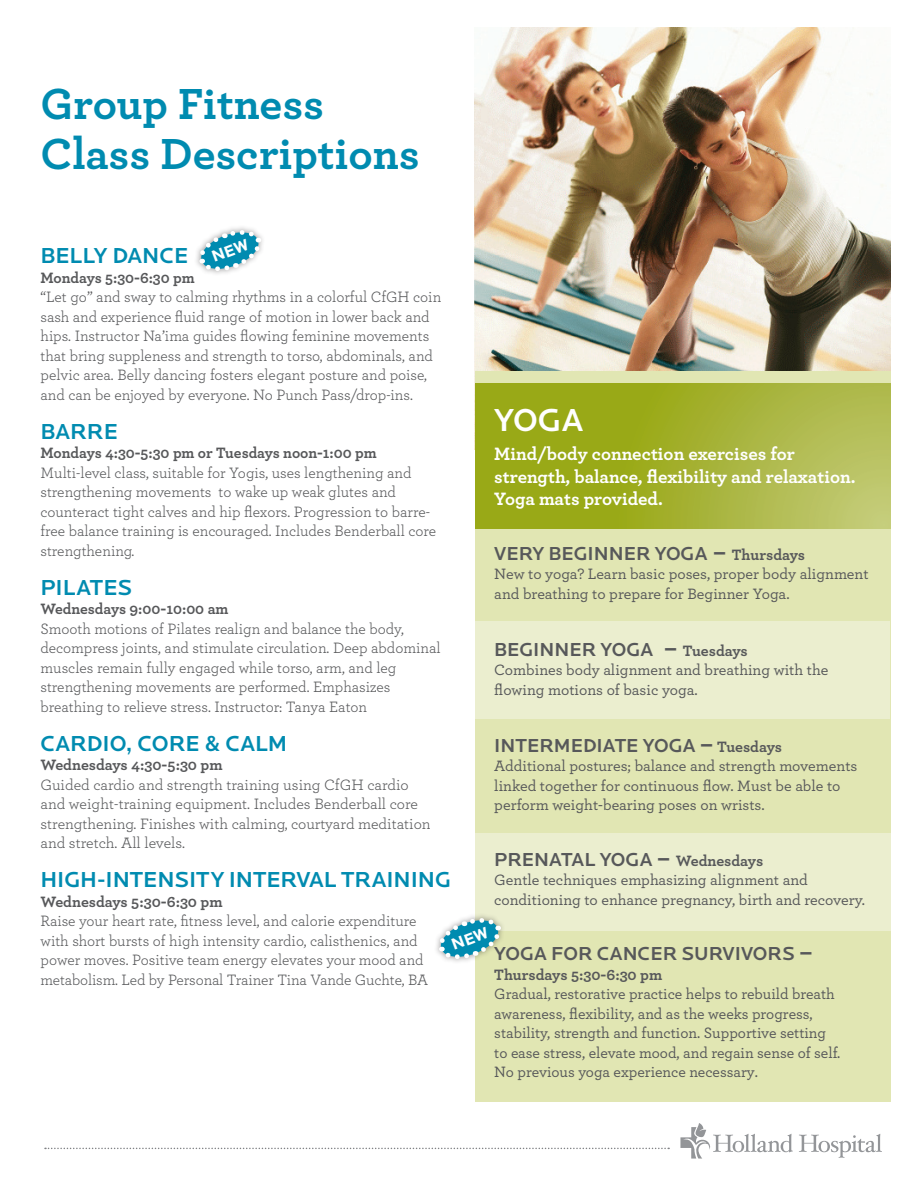
<style>
.page{position:relative;width:918px;height:1188px;background:#fff}
.page>*{position:absolute;margin:0;border:0;box-sizing:border-box;transform-origin:0 0}
.HH_Flyer_Program_Mai{font:700 45.6px/50.8px "Archer";color:#008bb0}
.HH_Flyer_GreenSubhea{font:500 33px "Locator";color:#fff}
.HH_Flyer_Descriptors{font:500 22.5px "Locator";letter-spacing:-.005em;color:#008bb0}
.all_cap_class{font:500 22.5px "Locator";color:#008bb0}
.HH_Flyer_Descriptors-2{font:500 19.5px "Locator";color:#57585a}
.HH_Flyer_Green_Subhe{font:700 18.75px/22.5px "Archer";color:#fff}
.HH_Flyer_Descriptors-3{font:15.75px/19.5px "Archer";color:#57585a}
.HH_Flyer_Descriptors-4{font:500 15.75px/19.5px "Archer";color:#57585a}
.description{font:15.75px/19.5px "Archer";color:#57585a}
.s1{font-weight:700}
.s2{font-size:24px}
.s3{font-family:"Archer";font-weight:700;font-size:15.75px}
</style>
<div class="page">
<img style="left:475px;top:27px;width:416px;height:344px">
<svg style="left:680px;top:1123px;width:113px;height:36px"></svg>
<svg style="left:799px;top:1134px;width:83px;height:24px"></svg>
<div style="left:475px;top:371px;width:416px;height:730px;background:#e1e6b3"></div>
<svg style="left:475px;top:384px;width:416px;height:145px;background:#a4b233"></svg>
<div style="left:475px;top:621px;width:415px;height:98px;background:#ebeecf"></div>
<div style="left:475px;top:834px;width:416px;height:97px;background:#ebeecf"></div>
<svg style="left:45px;top:1148px;width:624px;height:1px"></svg>
<div style="left:433px;top:912px;width:72px;height:53px;background:#231f20;opacity:.45"></div>
<div style="left:193px;top:224px;width:73px;height:53px;background:#231f20;opacity:.45"></div>
<svg style="left:436px;top:918px;width:67px;height:41px"></svg>
<svg style="left:196px;top:230px;width:68px;height:41px"></svg>
<p class="HH_Flyer_Program_Mai" style="left:40px;top:75px;width:381px">Group Fitness<br>Class Descriptions</p>
<p class="all_cap_class" style="left:40px;top:243px;width:149px">BELLY DANCE</p>
<p class="HH_Flyer_Descriptors-3" style="left:40px;top:267px;width:402px"><span class="s1">Mondays 5:30-6:30 pm<br></span>“Let go” and sway to calming rhythms in a colorful CfGH coin sash and experience fluid range of motion in lower back and hips. Instructor Na’ima guides flowing feminine movements that bring suppleness and strength to torso, abdominals, and pelvic area. Belly dancing fosters elegant posture and poise, and can be enjoyed by everyone. No Punch Pass/drop-ins.</p>
<p class="all_cap_class" style="left:40px;top:419px;width:79px">BARRE</p>
<p class="HH_Flyer_Descriptors-3" style="left:40px;top:442px;width:397px"><span class="s1">Mondays 4:30-5:30 pm or Tuesdays noon-1:00 pm </span>Multi-level class, suitable for Yogis, uses lengthening and strengthening movements to wake up weak glutes and counteract tight calves and hip flexors. Progression to barre&shy;free balance training is encouraged. Includes Benderball core strengthening.</p>
<p class="all_cap_class" style="left:40px;top:575px;width:93px">PILATES</p>
<p class="description" style="left:40px;top:598px;width:402px"><span class="s1">Wednesdays 9:00-10:00 am<br></span>Smooth motions of Pilates realign and balance the body, decompress joints, and stimulate circulation. Deep abdominal muscles remain fully engaged while torso, arm, and leg strengthening movements are performed. Emphasizes breathing to relieve stress. Instructor: Tanya Eaton</p>
<p class="HH_Flyer_Descriptors" style="left:40px;top:731px;width:248px">CARDIO, CORE &amp; CALM</p>
<p class="HH_Flyer_Descriptors-3" style="left:40px;top:754px;width:392px"><span class="s1">Wednesdays 4:30-5:30 pm<br></span>Guided cardio and strength training using CfGH cardio and weight-training equipment. Includes Benderball core strengthening. Finishes with calming, courtyard meditation and stretch. All levels.</p>
<p class="HH_Flyer_Descriptors" style="left:40px;top:867px;width:412px">HIGH-INTENSITY INTERVAL TRAINING</p>
<p class="HH_Flyer_Descriptors-3" style="left:40px;top:891px;width:389px"><span class="s1">Wednesdays 5:30-6:30 pm<br></span>Raise your heart rate, fitness level, and calorie expenditure with short bursts of high intensity cardio, calisthenics, and power moves. Positive team energy elevates your mood and metabolism. Led by Personal Trainer Tina Vande Guchte, BA</p>
<p class="HH_Flyer_GreenSubhea" style="left:494px;top:401px;width:91px">YOGA</p>
<p class="HH_Flyer_Green_Subhe" style="left:494px;top:441px;width:363px">Mind/body connection exercises for strength, balance, flexibility and relaxation.<br>Yoga mats provided.</p>
<p class="HH_Flyer_Descriptors-2" style="left:494px;top:542px;width:312px">VERY BEGINNER YOGA <span class="s2">–</span> <span class="s3">Thursdays</span></p>
<p class="HH_Flyer_Descriptors-4" style="left:494px;top:563px;width:376px">New to yoga? Learn basic poses, proper body alignment and breathing to prepare for Beginner Yoga.</p>
<p class="HH_Flyer_Descriptors-2" style="left:494px;top:638px;width:255px">BEGINNER YOGA <span class="s2">–</span> <span class="s3">Tuesdays</span></p>
<p class="HH_Flyer_Descriptors-4" style="left:494px;top:659px;width:335px">Combines body alignment and breathing with the flowing motions of basic yoga.</p>
<p class="HH_Flyer_Descriptors-2" style="left:494px;top:734px;width:289px">INTERMEDIATE YOGA <span class="s2">–</span> <span class="s3">Tuesdays</span></p>
<p class="HH_Flyer_Descriptors-4" style="left:494px;top:755px;width:365px">Additional postures; balance and strength movements linked together for continuous flow. Must be able to perform weight-bearing poses on wrists.</p>
<p class="HH_Flyer_Descriptors-2" style="left:494px;top:848px;width:270px">PRENATAL YOGA <span class="s2">–</span> <span class="s3">Wednesdays</span></p>
<p class="HH_Flyer_Descriptors-4" style="left:494px;top:869px;width:372px">Gentle techniques emphasizing alignment and conditioning to enhance pregnancy, birth and recovery.</p>
<p class="HH_Flyer_Descriptors-2" style="left:494px;top:943px;width:320px">YOGA FOR CANCER SURVIVORS <span class="s2">–</span></p>
<p class="HH_Flyer_Descriptors-4" style="left:494px;top:964px;width:348px"><span class="s1">Thursdays 5:30-6:30 pm<br></span>Gradual, restorative practice helps to rebuild breath awareness, flexibility, and as the weeks progress, stability, strength and function. Supportive setting to ease stress, elevate mood, and regain sense of self.<br>No previous yoga experience necessary.</p>
</div>
